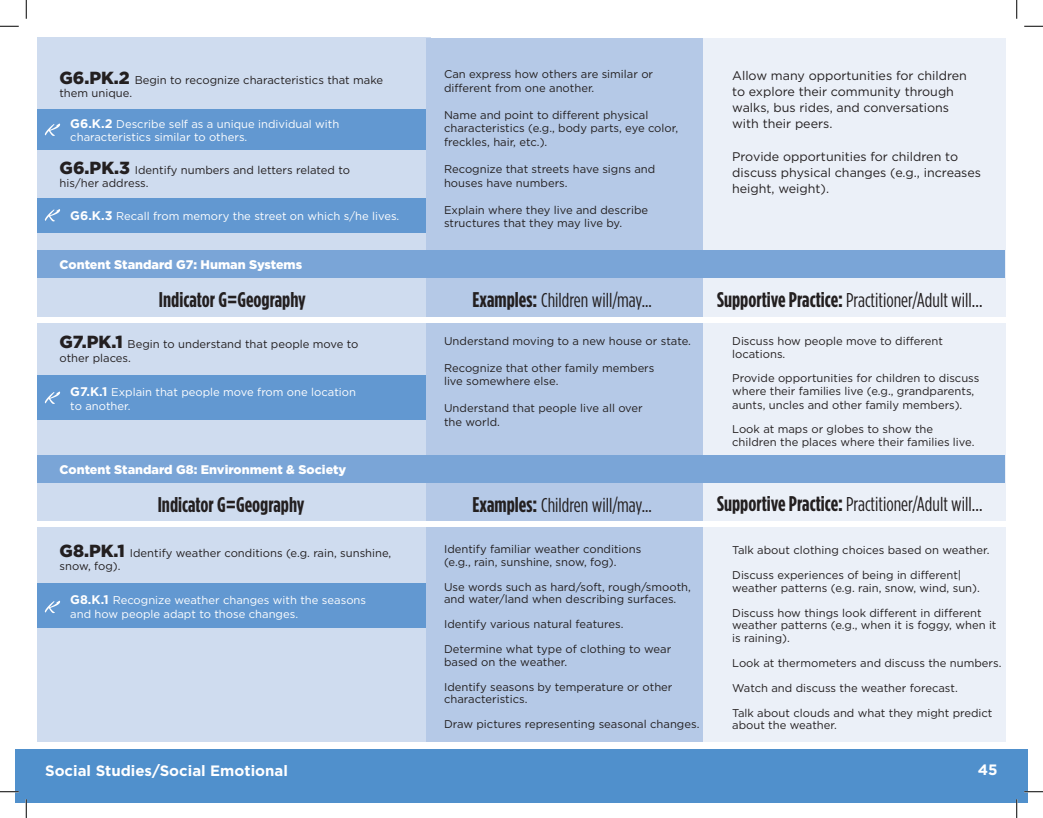
<style>
.page{position:relative;width:1043px;height:818px;background:#fff}
.page>*{position:absolute;margin:0;border:0;box-sizing:border-box;transform-origin:0 0}
.t1{font:700 condensed 21.25px "Gotham HTF";color:#231f20}
.t2{font:condensed 20px "Gotham HTF";color:#231f20}
.t3{font:700 15px "Gotham HTF";color:#fff}
.t4{font:12.5px/16.2px "Gotham HTF";color:#231f20}
.t5{font:900 12.5px "Gotham HTF";color:#fff}
.t6{font:11.25px/13.5px "Gotham HTF";color:#231f20}
.t7{font:11.25px/13.5px "Gotham HTF";color:#fff}
.s1{font-weight:900;font-size:17.5px}
.s2{font-weight:700;font-size:12.5px}
.s3{font-weight:700;font-size:21.25px}
</style>
<div class="page">
<div style="left:15px;top:749px;width:1013px;height:53px;background:#5090cc"></div>
<div style="left:38px;top:38px;width:393px;height:708px;background:#cfdcef"></div>
<div style="left:426px;top:38px;width:280px;height:705px;background:#b5c9e7"></div>
<div style="left:703px;top:38px;width:302px;height:705px;background:#ebf0f8"></div>
<div style="left:38px;top:110px;width:388px;height:40px;background:#6298d1"></div>
<div style="left:38px;top:198px;width:388px;height:34px;background:#6298d1"></div>
<div style="left:38px;top:375px;width:388px;height:45px;background:#6298d1"></div>
<div style="left:38px;top:583px;width:388px;height:45px;background:#6298d1"></div>
<svg style="left:45px;top:123px;width:15px;height:13px"></svg>
<svg style="left:45px;top:209px;width:15px;height:12px"></svg>
<svg style="left:45px;top:391px;width:15px;height:13px"></svg>
<svg style="left:45px;top:600px;width:15px;height:13px"></svg>
<div style="left:23px;top:742px;width:991px;height:5px;background:#fff"></div>
<div style="left:38px;top:250px;width:967px;height:28px;background:#7aa5d7"></div>
<div style="left:38px;top:455px;width:967px;height:28px;background:#7aa5d7"></div>
<div style="left:30px;top:317px;width:980px;height:5px;background:#fff"></div>
<div style="left:30px;top:521px;width:980px;height:5px;background:#fff"></div>
<svg style="left:0;top:25px;width:19px;height:2px"></svg>
<svg style="left:1024px;top:25px;width:18px;height:2px"></svg>
<svg style="left:0;top:791px;width:19px;height:1px"></svg>
<svg style="left:1024px;top:791px;width:18px;height:1px"></svg>
<svg style="left:25px;top:0;width:2px;height:19px"></svg>
<svg style="left:25px;top:799px;width:2px;height:19px"></svg>
<svg style="left:1016px;top:0;width:1px;height:19px"></svg>
<svg style="left:1015px;top:799px;width:2px;height:19px"></svg>
<p class="t6" style="left:59px;top:73px;width:325px"><span class="s1">G6.PK.2</span> Begin to recognize characteristics that make them unique.</p>
<p class="t7" style="left:70px;top:118px;width:270px;line-height:12.5px"><span class="s2">G6.K.2</span> Describe self as a unique individual with characteristics similar to others.</p>
<p class="t6" style="left:60px;top:163px;width:292px"><span class="s1">G6.PK.3</span> Identify numbers and letters related to his/her address.</p>
<p class="t7" style="left:70px;top:209px;width:330px"><span class="s2">G6.K.3</span> Recall from memory the street on which s/he lives.</p>
<p class="t5" style="left:60px;top:257px;width:244px">Content Standard G7: Human Systems</p>
<h1 class="t1" style="left:159px;top:288px;width:148px">Indicator G=Geography</h1>
<p class="t6" style="left:59px;top:337px;width:300px"><span class="s1">G7.PK.1</span> Begin to understand that people move to other places.</p>
<p class="t7" style="left:70px;top:385px;width:287px"><span class="s2">G7.K.1</span> Explain that people move from one location to another.</p>
<p class="t5" style="left:60px;top:462px;width:288px">Content Standard G8: Environment &amp; Society</p>
<h1 class="t1" style="left:158px;top:492px;width:148px">Indicator G=Geography</h1>
<p class="t6" style="left:60px;top:545px;width:333px"><span class="s1">G8.PK.1</span> Identify weather conditions (e.g. rain, sunshine, snow, fog).</p>
<p class="t7" style="left:70px;top:593px;width:297px"><span class="s2">G8.K.1</span> Recognize weather changes with the seasons and how people adapt to those changes.</p>
<h3 class="t3" style="left:45px;top:762px;width:244px">Social Studies/Social Emotional</h3>
<p class="t6" style="left:444px;top:68px;width:211px">Can express how others are similar or different from one another.</p>
<p class="t6" style="left:444px;top:108px;width:235px">Name and point to different physical characteristics (e.g., body parts, eye color, freckles, hair, etc.).</p>
<p class="t6" style="left:444px;top:162px;width:213px">Recognize that streets have signs and houses have numbers.</p>
<p class="t6" style="left:444px;top:203px;width:206px">Explain where they live and describe structures that they may live by.</p>
<p class="t4" style="left:732px;top:67px;width:236px">Allow many opportunities for children to explore their community through walks, bus rides, and conversations with their peers.</p>
<p class="t4" style="left:732px;top:148px;width:250px">Provide opportunities for children to discuss physical changes (e.g., increases height, weight).</p>
<h2 class="t2" style="left:472px;top:289px;width:181px"><span class="s3">Examples:</span> Children will/may...</h2>
<p class="t6" style="left:444px;top:334px;width:248px">Understand moving to a new house or state.</p>
<p class="t6" style="left:444px;top:361px;width:212px">Recognize that other family members live somewhere else.</p>
<p class="t6" style="left:444px;top:401px;width:200px">Understand that people live all over the world.</p>
<h2 class="t2" style="left:717px;top:289px;width:267px"><span class="s3">Supportive Practice:</span> Practitioner/Adult will…</h2>
<p class="t6" style="left:732px;top:334px;width:212px">Discuss how people move to different locations.</p>
<p class="t6" style="left:732px;top:371px;width:249px">Provide opportunities for children to discuss where their families live (e.g., grandparents, aunts, uncles and other family members).</p>
<p class="t6" style="left:732px;top:421px;width:244px">Look at maps or globes to show the children the places where their families live.</p>
<h2 class="t2" style="left:472px;top:494px;width:181px"><span class="s3">Examples:</span> Children will/may...</h2>
<p class="t6" style="left:444px;top:542px;width:199px;line-height:12.5px">Identify familiar weather conditions (e.g., rain, sunshine, snow, fog).</p>
<p class="t6" style="left:444px;top:580px;width:248px;line-height:12.5px">Use words such as hard/soft, rough/smooth, and water/land when describing surfaces.</p>
<p class="t6" style="left:444px;top:617px;width:181px">Identify various natural features.</p>
<p class="t6" style="left:444px;top:642px;width:229px;line-height:12.5px">Determine what type of clothing to wear based on the weather.</p>
<p class="t6" style="left:444px;top:680px;width:230px;line-height:12.5px">Identify seasons by temperature or other characteristics.</p>
<p class="t6" style="left:444px;top:717px;width:257px">Draw pictures representing seasonal changes.</p>
<h2 class="t2" style="left:717px;top:493px;width:267px"><span class="s3">Supportive Practice:</span> Practitioner/Adult will…</h2>
<p class="t6" style="left:732px;top:543px;width:259px">Talk about clothing choices based on weather.</p>
<p class="t6" style="left:732px;top:569px;width:249px;line-height:12.5px">Discuss experiences of being in different| weather patterns (e.g. rain, snow, wind, sun).</p>
<p class="t6" style="left:732px;top:606px;width:266px;line-height:12.5px">Discuss how things look different in different weather patterns (e.g., when it is foggy, when it is raining).</p>
<p class="t6" style="left:732px;top:656px;width:271px">Look at thermometers and discuss the numbers.</p>
<p class="t6" style="left:732px;top:681px;width:227px">Watch and discuss the weather forecast.</p>
<p class="t6" style="left:732px;top:706px;width:262px;line-height:12.5px">Talk about clouds and what they might predict about the weather.</p>
<h3 class="t3" style="left:977px;top:761px;width:21px">45</h3>
</div>
